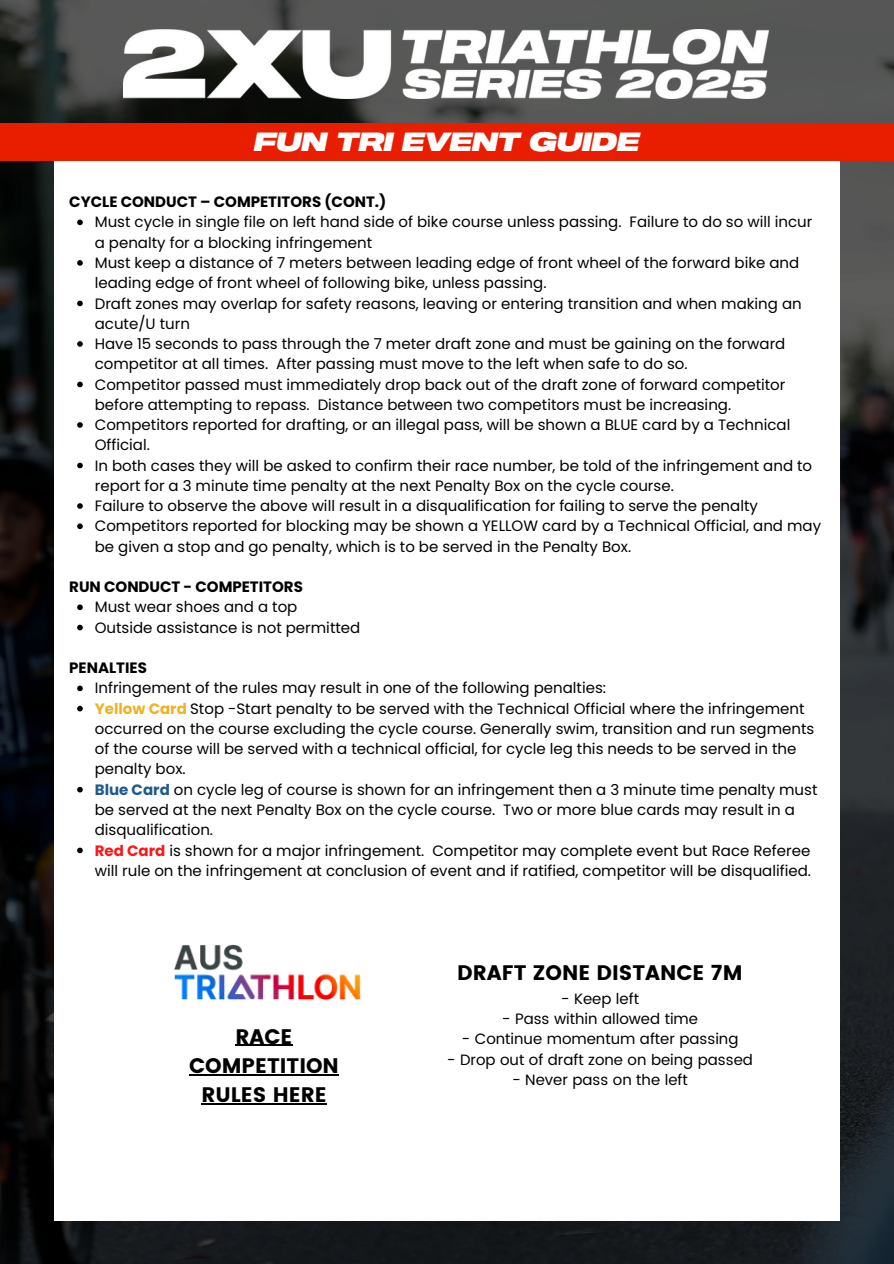
<style>
.page{position:relative;width:894px;height:1264px;background:#fff}
.page>*{position:absolute;margin:0;border:0;box-sizing:border-box;transform-origin:0 0}
.t1{font:25.8px "Sequel 100 Wide 96";color:#fff}
.t2{font:21px/29.2px "Poppins";color:#000;text-align:center}
.t3{font:15px/20.2px "Poppins";color:#000}
.t4{font:700 15px "Poppins";color:#000}
.s1{font-weight:700;color:#eeb321}
.s2{font-weight:700;color:#1f598e}
.s3{font-weight:700;color:#ff1616}
</style>
<div class="page">
<img style="left:0;top:0;width:893px;height:1263px">
<div style="left:54px;top:128px;width:785px;height:1092px;background:#fff"></div>
<div style="left:0;top:123px;width:893px;height:38px;background:#e91d00"></div>
<svg style="left:77px;top:219px;width:6px;height:6px"></svg>
<svg style="left:77px;top:260px;width:6px;height:6px"></svg>
<svg style="left:77px;top:300px;width:6px;height:6px"></svg>
<svg style="left:77px;top:341px;width:6px;height:6px"></svg>
<svg style="left:77px;top:381px;width:6px;height:6px"></svg>
<svg style="left:77px;top:422px;width:6px;height:6px"></svg>
<svg style="left:77px;top:462px;width:6px;height:6px"></svg>
<svg style="left:77px;top:503px;width:6px;height:6px"></svg>
<svg style="left:77px;top:523px;width:6px;height:6px"></svg>
<svg style="left:77px;top:604px;width:6px;height:6px"></svg>
<svg style="left:77px;top:624px;width:6px;height:6px"></svg>
<svg style="left:77px;top:685px;width:6px;height:6px"></svg>
<svg style="left:77px;top:705px;width:6px;height:6px"></svg>
<svg style="left:77px;top:786px;width:6px;height:6px"></svg>
<svg style="left:77px;top:847px;width:6px;height:6px"></svg>
<img style="left:174px;top:944px;width:187px;height:56px">
<hr style="left:235px;top:1044px;width:57px;height:2px;background:#000">
<hr style="left:189px;top:1074px;width:150px;height:1px;background:#000">
<hr style="left:201px;top:1103px;width:126px;height:1px;background:#000">
<img style="left:124px;top:30px;width:643px;height:68px">
<p class="t1" style="left:254px;top:126px;width:387px">FUN TRI EVENT GUIDE</p>
<p class="t4" style="left:69px;top:191px;width:318px">CYCLE CONDUCT – COMPETITORS (CONT.)</p>
<p class="t3" style="left:95px;top:212px;width:727px">Must cycle in single file on left hand side of bike course unless passing. Failure to do so will incur a penalty for a blocking infringement<br>Must keep a distance of 7 meters between leading edge of front wheel of the forward bike and leading edge of front wheel of following bike, unless passing.<br>Draft zones may overlap for safety reasons, leaving or entering transition and when making an acute/U turn<br>Have 15 seconds to pass through the 7 meter draft zone and must be gaining on the forward competitor at all times. After passing must move to the left when safe to do so.<br>Competitor passed must immediately drop back out of the draft zone of forward competitor before attempting to repass. Distance between two competitors must be increasing.<br>Competitors reported for drafting, or an illegal pass, will be shown a BLUE card by a Technical Official.<br>In both cases they will be asked to confirm their race number, be told of the infringement and to report for a 3 minute time penalty at the next Penalty Box on the cycle course.<br>Failure to observe the above will result in a disqualification for failing to serve the penalty Competitors reported for blocking may be shown a YELLOW card by a Technical Official, and may be given a stop and go penalty, which is to be served in the Penalty Box.</p>
<p class="t4" style="left:69px;top:576px;width:235px">RUN CONDUCT - COMPETITORS</p>
<p class="t3" style="left:95px;top:597px;width:267px">Must wear shoes and a top<br>Outside assistance is not permitted</p>
<p class="t4" style="left:69px;top:657px;width:79px">PENALTIES</p>
<p class="t3" style="left:95px;top:678px;width:724px">Infringement of the rules may result in one of the following penalties:<br><span class="s1">Yellow Card</span> Stop -Start penalty to be served with the Technical Official where the infringement occurred on the course excluding the cycle course. Generally swim, transition and run segments of the course will be served with a technical official, for cycle leg this needs to be served in the penalty box.<br><span class="s2">Blue Card</span> on cycle leg of course is shown for an infringement then a 3 minute time penalty must be served at the next Penalty Box on the cycle course. Two or more blue cards may result in a disqualification.<br><span class="s3">Red Card</span> is shown for a major infringement. Competitor may complete event but Race Referee will rule on the infringement at conclusion of event and if ratified, competitor will be disqualified.</p>
<p class="t2" style="left:189px;top:1021px;width:151px">RACE<br>COMPETITION<br>RULES HERE</p>
<h1 class="t2" style="left:457px;top:958px;width:287px">DRAFT ZONE DISTANCE 7M</h1>
<p class="t3" style="left:560px;top:988px;width:80px">- Keep left</p>
<h2 class="t3" style="left:501px;top:1008px;width:198px">- Pass within allowed time</h2>
<p class="t3" style="left:461px;top:1029px;width:278px">- Continue momentum after passing</p>
<p class="t3" style="left:446px;top:1049px;width:307px">- Drop out of draft zone on being passed</p>
<p class="t3" style="left:512px;top:1069px;width:177px">- Never pass on the left</p>
</div>
